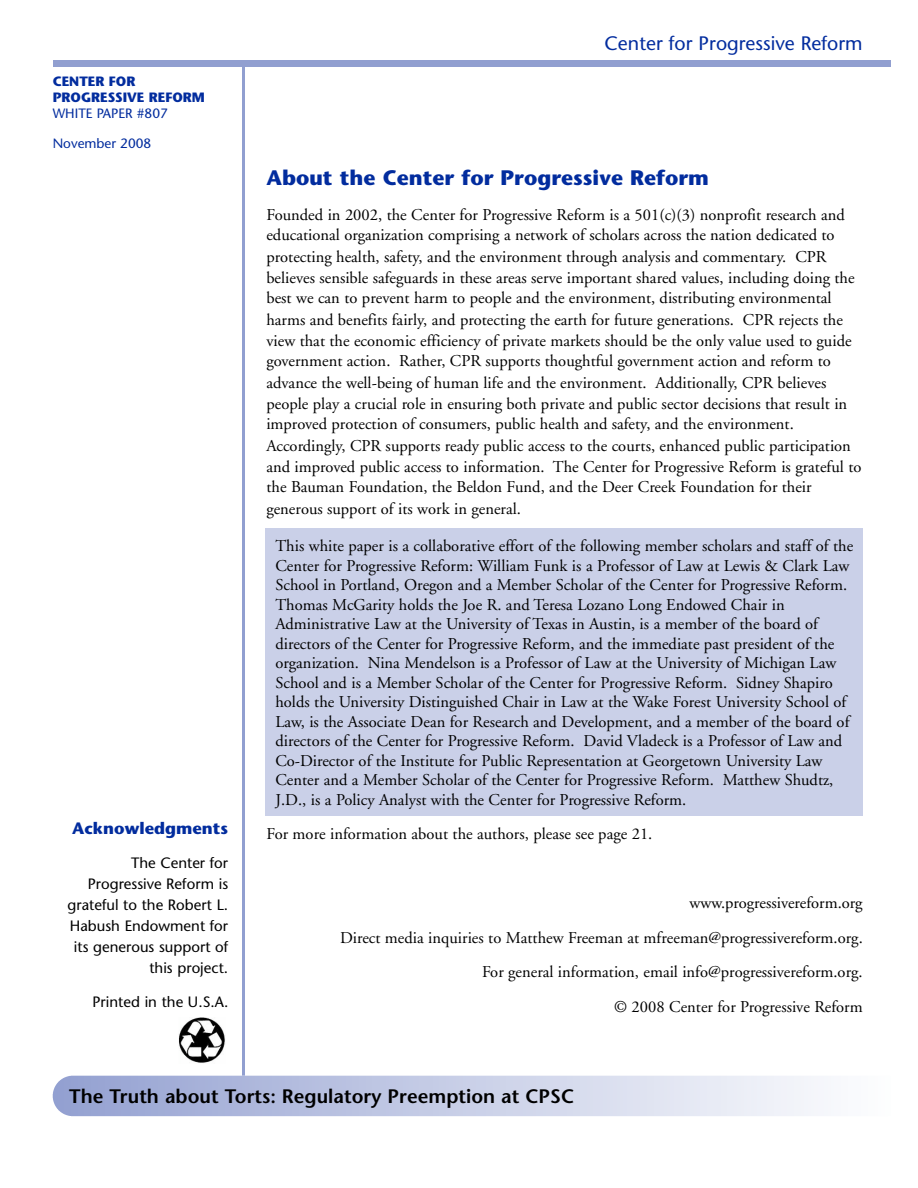
<style>
.page{position:relative;width:918px;height:1188px;background:#fff}
.page>*{position:absolute;margin:0;border:0;box-sizing:border-box;transform-origin:0 0}
.t1{font:700 21px "Stone Sans";color:#022c9e}
.t2{font:600 19.5px "Stone Sans";color:#000}
.t3{font:19.5px "Stone Sans";color:#022c9e}
.t4{font:16.5px/21px "Adobe Garamond";color:#000}
.t5{font:700 16.5px "Stone Sans";color:#022c9e}
.t6{font:15px/21px "Stone Sans";color:#000;text-align:right}
.t7{font:700 13.5px/16.2px "Stone Sans";color:#022c9e}
.t8{font:13.5px "Stone Sans";color:#022c9e}
</style>
<div class="page">
<div style="left:266px;top:529px;width:597px;height:287px;background:#cad0e8"></div>
<div style="left:53px;top:61px;width:838px;height:6px;background:#919fd0"></div>
<hr style="left:242px;top:63px;width:3px;height:1053px;background:#919fd0">
<img style="left:53px;top:1076px;width:761px;height:40px">
<img style="left:179px;top:1017px;width:46px;height:46px">
<p class="t7" style="left:53px;top:74px;width:154px">CENTER FOR<br>PROGRESSIVE REFORM</p>
<p class="t8" style="left:53px;top:108px;width:117px">WHITE PAPER #807</p>
<p class="t8" style="left:53px;top:138px;width:100px">November 2008</p>
<p class="t5" style="left:72px;top:821px;width:157px">Acknowledgments</p>
<p class="t6" style="left:68px;top:854px;width:162px">The Center for<br>Progressive Reform is grateful to the Robert L.<br>Habush Endowment for its generous support of this project.</p>
<p class="t6" style="left:93px;top:993px;width:137px">Printed in the U.S.A.</p>
<p class="t3" style="left:605px;top:36px;width:260px">Center for Progressive Reform</p>
<p class="t1" style="left:266px;top:170px;width:444px">About the Center for Progressive Reform</p>
<p class="t4" style="left:266px;top:205px;width:597px">Founded in 2002, the Center for Progressive Reform is a 501(c)(3) nonprofit research and educational organization comprising a network of scholars across the nation dedicated to protecting health, safety, and the environment through analysis and commentary. CPR believes sensible safeguards in these areas serve important shared values, including doing the best we can to prevent harm to people and the environment, distributing environmental harms and benefits fairly, and protecting the earth for future generations. CPR rejects the view that the economic efficiency of private markets should be the only value used to guide government action. Rather, CPR supports thoughtful government action and reform to advance the well-being of human life and the environment. Additionally, CPR believes people play a crucial role in ensuring both private and public sector decisions that result in improved protection of consumers, public health and safety, and the environment.<br>Accordingly, CPR supports ready public access to the courts, enhanced public participation and improved public access to information. The Center for Progressive Reform is grateful to the Bauman Foundation, the Beldon Fund, and the Deer Creek Foundation for their generous support of its work in general.</p>
<p class="t4" style="left:275px;top:538px;width:579px;line-height:19.5px">This white paper is a collaborative effort of the following member scholars and staff of the Center for Progressive Reform: William Funk is a Professor of Law at Lewis &amp; Clark Law School in Portland, Oregon and a Member Scholar of the Center for Progressive Reform.<br>Thomas McGarity holds the Joe R. and Teresa Lozano Long Endowed Chair in Administrative Law at the University of Texas in Austin, is a member of the board of directors of the Center for Progressive Reform, and the immediate past president of the organization. Nina Mendelson is a Professor of Law at the University of Michigan Law School and is a Member Scholar of the Center for Progressive Reform. Sidney Shapiro holds the University Distinguished Chair in Law at the Wake Forest University School of Law, is the Associate Dean for Research and Development, and a member of the board of directors of the Center for Progressive Reform. David Vladeck is a Professor of Law and Co-Director of the Institute for Public Representation at Georgetown University Law Center and a Member Scholar of the Center for Progressive Reform. Matthew Shudtz, J.D., is a Policy Analyst with the Center for Progressive Reform.</p>
<p class="t4" style="left:266px;top:825px;width:388px">For more information about the authors, please see page 21.</p>
<p class="t4" style="left:340px;top:887px;width:524px;line-height:34.5px;text-align:right">www.progressivereform.org<br>Direct media inquiries to Matthew Freeman at mfreeman@progressivereform.org.<br>For general information, email info@progressivereform.org.<br>© 2008 Center for Progressive Reform</p>
<p class="t2" style="left:69px;top:1088px;width:506px">The Truth about Torts: Regulatory Preemption at CPSC</p>
</div>
